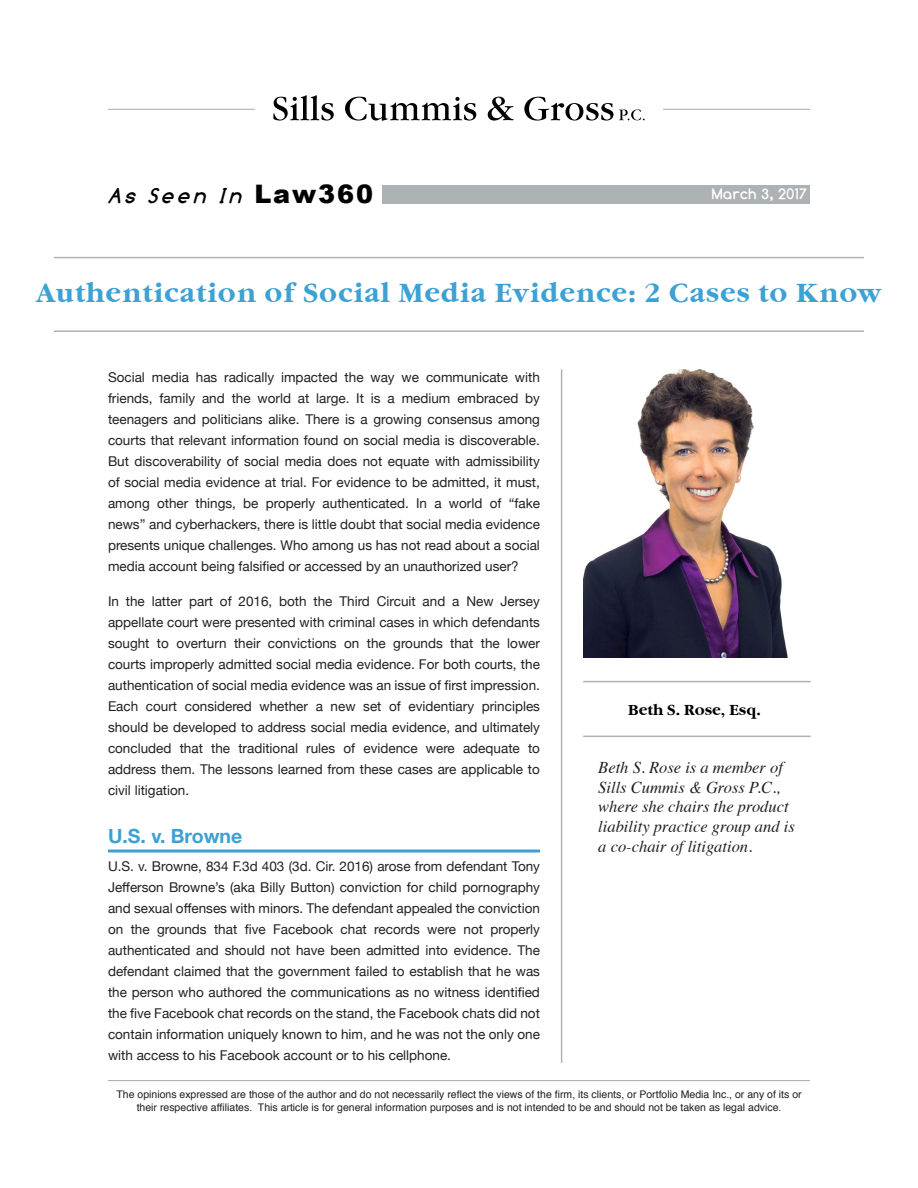
<style>
.page{position:relative;width:918px;height:1188px;background:#fff}
.page>*{position:absolute;margin:0;border:0;box-sizing:border-box;transform-origin:0 0}
.SC-Single_Sp_s1{font:700 27px "Garamond Itc TEE";letter-spacing:.03em;color:#3da1d3}
.t1{font:italic 700 21px "Comfortaa";color:#000}
.underline{font:700 19.5px "Helvetica Neue";color:#3da1d3}
.t2{font:italic 16.5px/19.8px "Times";color:#231f20}
.SC-Single_Sp_s1-2{font:700 15px "Garamond Itc TEE";color:#000}
.t3{font:700 15px "Comfortaa";letter-spacing:.05em;color:#fff}
.t4{font:13.5px/21px "Helvetica Neue";color:#231f20;text-align:justify}
.t5{font:10.5px/12.6px "Helvetica";color:#231f20;text-align:center}
.s1{font-family:"Arial";font-weight:900;font-style:normal;font-size:25.5px}
</style>
<div class="page">
<img style="left:583px;top:369px;width:205px;height:289px">
<svg style="left:273px;top:95px;width:372px;height:26px"></svg>
<hr style="left:108px;top:109px;width:147px;height:1px;background:#adb2b5">
<hr style="left:663px;top:109px;width:147px;height:1px;background:#adb2b5">
<div style="left:382px;top:185px;width:428px;height:18px;background:#adb2b5"></div>
<hr style="left:108px;top:850px;width:432px;height:3px;background:#3da1d3">
<hr style="left:108px;top:1080px;width:702px;height:1px;background:#adb2b5">
<hr style="left:54px;top:330px;width:810px;height:2px;background:#adb2b5">
<hr style="left:54px;top:257px;width:810px;height:1px;background:#adb2b5">
<hr style="left:561px;top:369px;width:1px;height:694px;background:#adb2b5">
<hr style="left:583px;top:681px;width:228px;height:1px;background:#adb2b5">
<hr style="left:583px;top:736px;width:228px;height:1px;background:#adb2b5">
<p class="t1" style="left:108px;top:184px;width:267px">As Seen In <span class="s1">Law360</span></p>
<p class="t3" style="left:712px;top:186px;width:97px">March 3, 2017</p>
<p class="SC-Single_Sp_s1" style="left:36px;top:278px;width:847px">Authentication of Social Media Evidence: 2 Cases to Know</p>
<p class="t4" style="left:108px;top:366px;width:434px">Social media has radically impacted the way we communicate with friends, family and the world at large. It is a medium embraced by teenagers and politicians alike. There is a growing consensus among courts that relevant information found on social media is discoverable.<br>But discoverability of social media does not equate with admissibility of social media evidence at trial. For evidence to be admitted, it must, among other things, be properly authenticated. In a world of “fake news” and cyberhackers, there is little doubt that social media evidence presents unique challenges. Who among us has not read about a social media account being falsified or accessed by an unauthorized user?</p>
<p class="t4" style="left:108px;top:590px;width:434px">In the latter part of 2016, both the Third Circuit and a New Jersey appellate court were presented with criminal cases in which defendants sought to overturn their convictions on the grounds that the lower courts improperly admitted social media evidence. For both courts, the authentication of social media evidence was an issue of first impression.<br>Each court considered whether a new set of evidentiary principles should be developed to address social media evidence, and ultimately concluded that the traditional rules of evidence were adequate to address them. The lessons learned from these cases are applicable to civil litigation.</p>
<p class="underline" style="left:108px;top:818px;width:136px">U.S. v. Browne</p>
<p class="t4" style="left:108px;top:854px;width:434px">U.S. v. Browne, 834 F.3d 403 (3d. Cir. 2016) arose from defendant Tony Jefferson Browne’s (aka Billy Button) conviction for child pornography and sexual offenses with minors. The defendant appealed the conviction on the grounds that five Facebook chat records were not properly authenticated and should not have been admitted into evidence. The defendant claimed that the government failed to establish that he was the person who authored the communications as no witness identified the five Facebook chat records on the stand, the Facebook chats did not contain information uniquely known to him, and he was not the only one with access to his Facebook account or to his cellphone.</p>
<p class="t5" style="left:117px;top:1089px;width:687px">The opinions expressed are those of the author and do not necessarily reflect the views of the firm, its clients, or Portfolio Media Inc., or any of its or their respective affiliates. This article is for general information purposes and is not intended to be and should not be taken as legal advice.</p>
<p class="SC-Single_Sp_s1-2" style="left:628px;top:701px;width:134px">Beth S. Rose, Esq.</p>
<p class="t2" style="left:598px;top:756px;width:198px">Beth S. Rose is a member of<br>Sills Cummis &amp; Gross P.C., where she chairs the product liability practice group and is a co-chair of litigation.</p>
</div>
